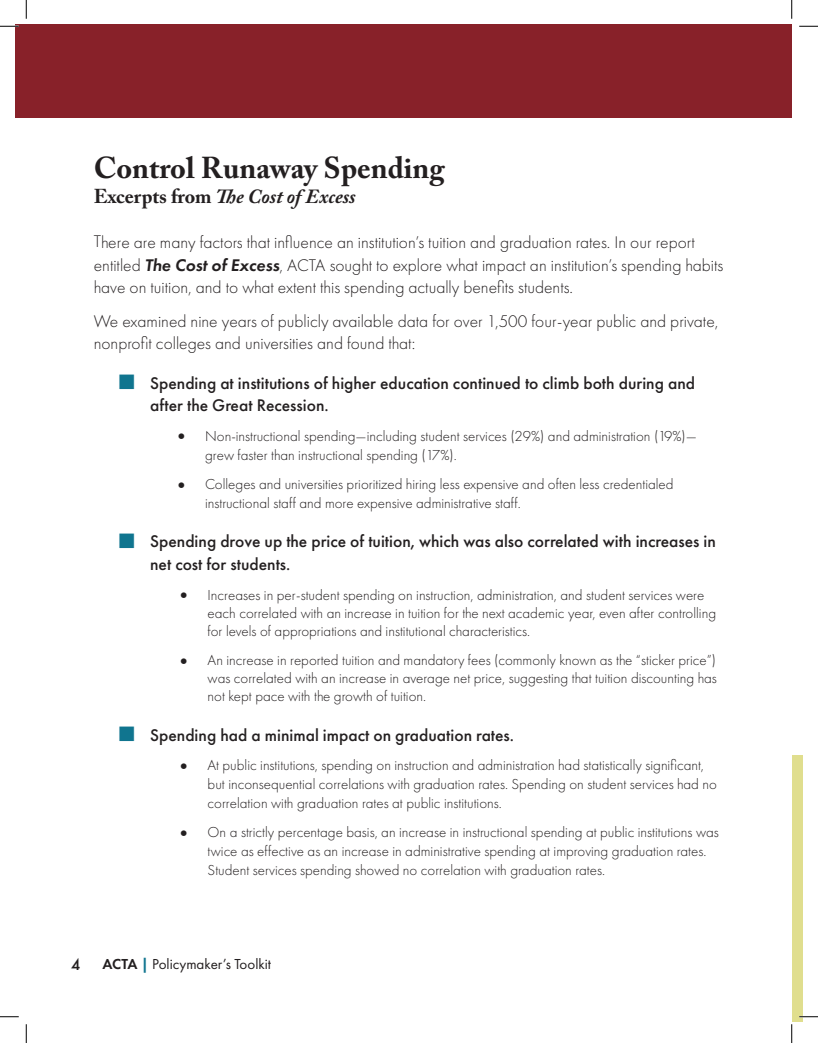
<style>
.page{position:relative;width:818px;height:1043px;background:#fff}
.page>*{position:absolute;margin:0;border:0;box-sizing:border-box;transform-origin:0 0}
.Footnote_Text{font:700 30px "Adobe Caslon Pro";color:#231f20}
.Footnote_Text-2{font:italic 700 20px "Adobe Caslon Pro";color:#231f20}
.Footnote_Text-3{font:300 17.5px/22.5px "Futura PT";color:#231f20}
.Footnote_Text-4{font:500 17.5px/22.5px "Futura PT";color:#231f20}
.Footnote_Text-5{font:300 15px/18.8px "Futura PT";color:#231f20}
.t1{font:15px "Futura PT";color:#231f20}
.t2{font:500 15px "Futura";color:#231f20}
.s1{font-style:normal}
.s2{font-weight:600;font-style:italic}
.s3{color:#10758f}
.s4{font-size:20px}
.s5{font-weight:600}
.s6{font-weight:800;color:#10758f}
</style>
<div class="page">
<div style="left:792px;top:755px;width:10px;height:266px;background:#e0de8e"></div>
<div style="left:15px;top:25px;width:776px;height:93px;background:#882129"></div>
<svg style="left:0;top:25px;width:19px;height:2px"></svg>
<svg style="left:799px;top:25px;width:19px;height:2px"></svg>
<svg style="left:0;top:1016px;width:19px;height:1px"></svg>
<svg style="left:799px;top:1015px;width:19px;height:2px"></svg>
<svg style="left:25px;top:0;width:2px;height:19px"></svg>
<svg style="left:25px;top:1024px;width:2px;height:18px"></svg>
<svg style="left:791px;top:0;width:1px;height:19px"></svg>
<svg style="left:791px;top:1024px;width:1px;height:18px"></svg>
<p class="Footnote_Text" style="left:94px;top:150px;width:352px">Control Runaway Spending</p>
<p class="Footnote_Text-2" style="left:94px;top:184px;width:263px"><span class="s1">Excerpts from</span> The Cost of Excess</p>
<p class="Footnote_Text-3" style="left:94px;top:231px;width:631px">There are many factors that influence an institution’s tuition and graduation rates. In our report entitled <span class="s2">The Cost of Excess</span>, ACTA sought to explore what impact an institution’s spending habits have on tuition, and to what extent this spending actually benefits students.</p>
<p class="Footnote_Text-3" style="left:94px;top:310px;width:626px">We examined nine years of publicly available data for over 1,500 four-year public and private, nonprofit colleges and universities and found that:</p>
<p class="Footnote_Text-4" style="left:150px;top:371px;width:546px;text-indent:-32px"><span class="s3">■</span> Spending at institutions of higher education continued to climb both during and after the Great Recession.</p>
<p class="Footnote_Text-5" style="left:205px;top:426px;width:493px;text-indent:-34px"><span class="s4">•</span> Non-instructional spending—including student services (29%) and administration (19%)— grew faster than instructional spending (17%).</p>
<p class="Footnote_Text-5" style="left:205px;top:475px;width:470px;text-indent:-34px"><span class="s4">•</span> Colleges and universities prioritized hiring less expensive and often less credentialed instructional staff and more expensive administrative staff.</p>
<p class="Footnote_Text-4" style="left:150px;top:530px;width:567px;text-indent:-32px"><span class="s3">■</span> Spending drove up the price of tuition, which was also correlated with increases in net cost for students.</p>
<p class="Footnote_Text-5" style="left:208px;top:585px;width:510px;line-height:18px;text-indent:-34px"><span class="s4">•</span> Increases in per-student spending on instruction, administration, and student services were each correlated with an increase in tuition for the next academic year, even after controlling for levels of appropriations and institutional characteristics.</p>
<p class="Footnote_Text-5" style="left:208px;top:651px;width:510px;line-height:18px;text-align:justify;text-indent:-34px"><span class="s4">•</span> An increase in reported tuition and mandatory fees (commonly known as the “sticker price”) was correlated with an increase in average net price, suggesting that tuition discounting has not kept pace with the growth of tuition.</p>
<p class="Footnote_Text-4" style="left:118px;top:723px;width:398px"><span class="s3">■</span> Spending had a minimal impact on graduation rates.</p>
<p class="Footnote_Text-5" style="left:208px;top:756px;width:510px;text-indent:-34px"><span class="s4">•</span> At public institutions, spending on instruction and administration had statistically significant, but inconsequential correlations with graduation rates. Spending on student services had no correlation with graduation rates at public institutions.</p>
<p class="Footnote_Text-5" style="left:208px;top:823px;width:512px;text-indent:-34px"><span class="s4">•</span> On a strictly percentage basis, an increase in instructional spending at public institutions was twice as effective as an increase in administrative spending at improving graduation rates.<br>Student services spending showed no correlation with graduation rates.</p>
<p class="t2" style="left:71px;top:954px;width:11px">4</p>
<p class="t1" style="left:102px;top:955px;width:170px"><span class="s5">ACTA</span> <span class="s6">|</span> Policymaker’s Toolkit</p>
</div>
